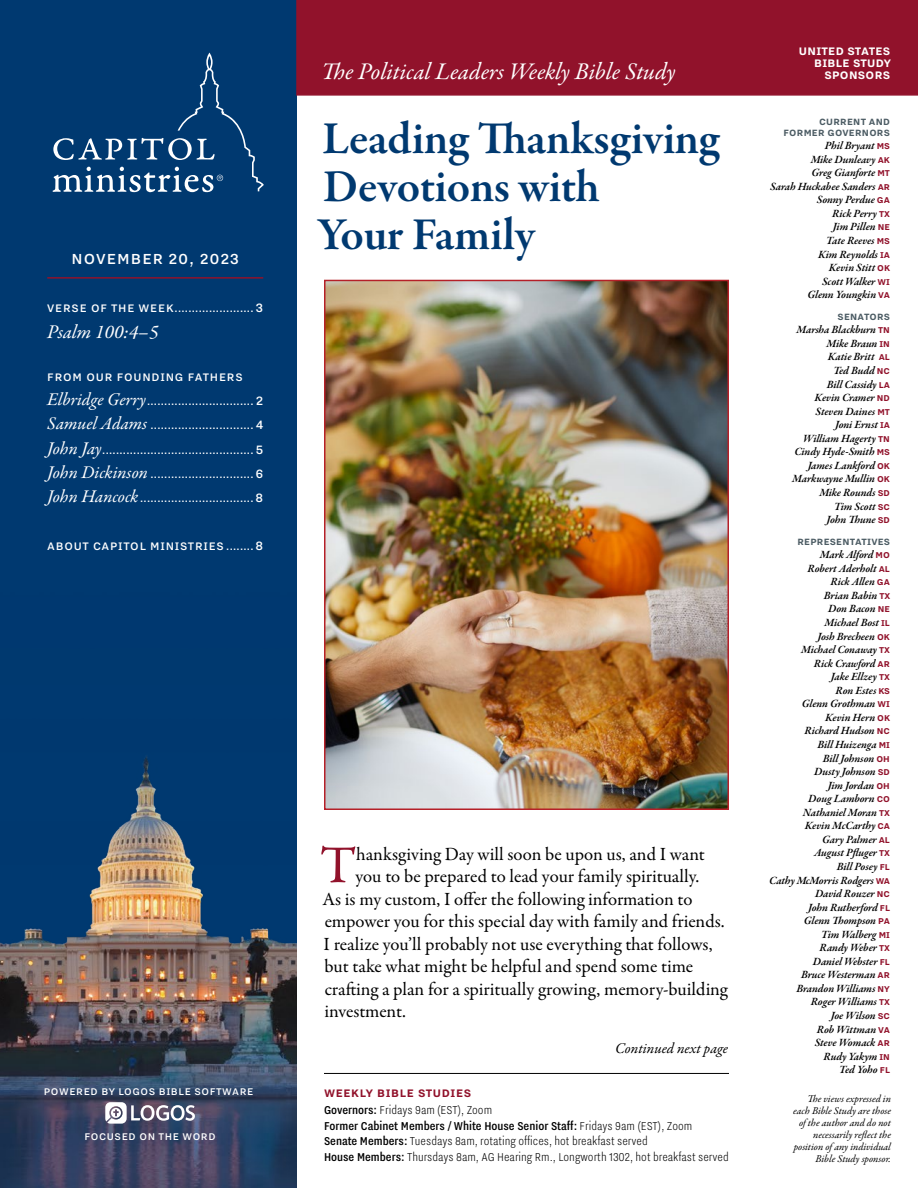
<style>
.page{position:relative;width:918px;height:1188px;background:#fff}
.page>*{position:absolute;margin:0;border:0;box-sizing:border-box;transform-origin:0 0}
.Preamble_Dropcap{font:53.4px "Garamond Premr Pro";color:#91122b}
.Headline{font:600 46.5px/48px "Garamond Premr Pro";letter-spacing:-.005em;color:#003970}
.t1{font:italic 24px "Garamond Premr Pro";letter-spacing:-.005em;color:#fff}
.Entry{font:italic 19.5px "Garamond Premr Pro";color:#fff}
.Preamble_Dropcap-2{font:18.75px "Garamond Premr Pro";color:#000}
.Subhead{font:500 18px "Nitti Grotesk";letter-spacing:.06em;color:#fff}
.t2{font:italic 15px "Garamond Premr Pro";letter-spacing:-.005em;color:#000}
.t3{font:300 14.1px/15.8px "Nitti Grotesk Cond";color:#000}
.Entry_Founding_Father{font:500 13.5px "Nitti Grotesk Cond";color:#fff}
.Subhead-2{font:500 13.5px "Nitti Grotesk";letter-spacing:.06em;color:#fff}
.Subhead-3{font:500 13.5px "Nitti Grotesk Cond";color:#fff}
.t4{font:700 13.5px/12px "Nitti Grotesk";letter-spacing:.025em;color:#fff;text-align:right}
.t5{font:700 13.5px "Nitti Grotesk";letter-spacing:.05em;color:#91122b}
.t6{font:500 12px "Nitti Grotesk";letter-spacing:.05em;color:#fff}
.t7{font:italic 600 11.25px/13.5px "Garamond Premr Pro";letter-spacing:-.01em;color:#000;text-align:right}
.t8{font:700 11.25px/11.1px "Nitti Grotesk";letter-spacing:.025em;color:#4c5c64;text-align:right}
.t9{font:italic 10.5px/12px "Garamond Premr Pro";color:#000;text-align:right}
.s1{font-family:"Nitti Grotesk"}
.s2{font-family:"Nitti Grotesk";font-size:15px}
.s3{font-family:"Garamond Premr Pro";font-weight:400;font-style:italic;font-size:18px}
.s4{font-family:"Nitti Grotesk Cond"}
.s5{font-size:15px}
.s6{font-weight:500}
.s7{font-family:"Nitti Grotesk";font-weight:700;font-style:normal;font-size:10.5px;color:#91122b}
</style>
<div class="page">
<div style="left:0;top:0;width:297px;height:1188px;background:#003970"></div>
<img style="left:0;top:190px;width:297px;height:998px">
<div style="left:296px;top:0;width:622px;height:96px;background:#91122b;border:2px solid #91122b"></div>
<svg style="left:53px;top:53px;width:211px;height:139px"></svg>
<svg style="left:105px;top:1102px;width:90px;height:22px;background:#8c8d9e"></svg>
<hr style="left:324px;top:1073px;width:405px;height:1px;background:#000">
<hr style="left:47px;top:277px;width:216px;height:2px;background:#91122b">
<img style="left:327px;top:283px;width:399px;height:524px">
<div style="left:324px;top:280px;width:405px;height:530px;border:2px solid #b52028"></div>
<p class="Subhead" style="left:71px;top:249px;width:169px">NOVEMBER 20, 2023</p>
<p class="Subhead-3" style="left:47px;top:301px;width:218px"><span class="s1">VERSE OF THE WEEK</span>....................... <span class="s2">3</span></p>
<p class="Entry" style="left:47px;top:319px;width:113px">Psalm 100:4–5</p>
<p class="Subhead-2" style="left:47px;top:370px;width:197px">FROM OUR FOUNDING FATHERS</p>
<p class="Entry_Founding_Father" style="left:47px;top:394px;width:218px"><span class="s3">Elbridge Gerry</span>............................... <span class="s2">2</span></p>
<p class="Entry_Founding_Father" style="left:47px;top:418px;width:218px"><span class="s3">Samuel Adams</span> .............................. <span class="s2">4</span></p>
<p class="Entry_Founding_Father" style="left:47px;top:442px;width:218px"><span class="s3">John Jay</span>............................................ <span class="s2">5</span></p>
<p class="Entry_Founding_Father" style="left:47px;top:467px;width:218px"><span class="s3">John Dickinson</span> ..............................<span class="s2">6</span></p>
<p class="Entry_Founding_Father" style="left:47px;top:491px;width:218px"><span class="s3">John Hancock</span>................................. <span class="s2">8</span></p>
<p class="Subhead-2" style="left:47px;top:539px;width:218px">ABOUT CAPITOL MINISTRIES <span class="s4">........</span><span class="s5">8</span></p>
<p class="t6" style="left:44px;top:1085px;width:211px">POWERED BY LOGOS BIBLE SOFTWARE</p>
<p class="t6" style="left:85px;top:1130px;width:133px">FOCUSED ON THE WORD</p>
<h3 class="t1" style="left:321px;top:56px;width:356px">The Political Leaders Weekly Bible Study</h3>
<p class="Headline" style="left:317px;top:116px;width:404px">Leading Thanksgiving<br>Devotions with<br>Your Family</p>
<p class="Preamble_Dropcap" style="left:320px;top:833px;width:37px">T</p>
<p class="Preamble_Dropcap-2" style="left:356px;top:842px;width:350px">hanksgiving Day will soon be upon us, and I want</p>
<p class="Preamble_Dropcap-2" style="left:355px;top:865px;width:345px">you to be prepared to lead your family spiritually.</p>
<p class="Preamble_Dropcap-2" style="left:322px;top:887px;width:372px">As is my custom, I offer the following information to</p>
<p class="Preamble_Dropcap-2" style="left:325px;top:910px;width:401px">empower you for this special day with family and friends.</p>
<p class="Preamble_Dropcap-2" style="left:324px;top:932px;width:390px">I realize you’ll probably not use everything that follows,</p>
<p class="Preamble_Dropcap-2" style="left:325px;top:955px;width:370px">but take what might be helpful and spend some time</p>
<p class="Preamble_Dropcap-2" style="left:325px;top:977px;width:404px">crafting a plan for a spiritually growing, memory-building</p>
<p class="Preamble_Dropcap-2" style="left:324px;top:1000px;width:83px">investment.</p>
<h3 class="t2" style="left:615px;top:1039px;width:114px">Continued next page</h3>
<p class="t5" style="left:324px;top:1085px;width:149px">WEEKLY BIBLE STUDIES</p>
<p class="t3" style="left:324px;top:1102px;width:406px"><span class="s6">Governors:</span> Fridays 9am (EST), Zoom<br><span class="s6">Former Cabinet Members / White House Senior Staff:</span> Fridays 9am (EST), Zoom <span class="s6">Senate Members:</span> Tuesdays 8am, rotating offices, hot breakfast served<br><span class="s6">House Members:</span> Thursdays 8am, AG Hearing Rm., Longworth 1302, hot breakfast served</p>
<p class="t4" style="left:799px;top:45px;width:94px">UNITED STATES<br>BIBLE STUDY<br>SPONSORS</p>
<p class="t8" style="left:784px;top:115px;width:108px">CURRENT AND<br>FORMER GOVERNORS</p>
<p class="t7" style="left:770px;top:140px;width:121px">Phil Bryant <span class="s7">MS<br></span>Mike Dunleavy <span class="s7">AK<br></span>Greg Gianforte <span class="s7">MT<br></span>Sarah Huckabee Sanders <span class="s7">AR<br></span>Sonny Perdue <span class="s7">GA<br></span>Rick Perry <span class="s7">TX<br></span>Jim Pillen <span class="s7">NE<br></span>Tate Reeves <span class="s7">MS<br></span>Kim Reynolds <span class="s7">IA<br></span>Kevin Stitt <span class="s7">OK<br></span>Scott Walker <span class="s7">WI<br></span>Glenn Youngkin <span class="s7">VA</span></p>
<p class="t8" style="left:838px;top:311px;width:54px">SENATORS</p>
<p class="t7" style="left:792px;top:324px;width:99px">Marsha Blackburn <span class="s7">TN<br></span>Mike Braun <span class="s7">IN<br></span>Katie Britt <span class="s7">AL<br></span>Ted Budd <span class="s7">NC<br></span>Bill Cassidy <span class="s7">LA<br></span>Kevin Cramer <span class="s7">ND<br></span>Steven Daines <span class="s7">MT<br></span>Joni Ernst <span class="s7">IA<br></span>William Hagerty <span class="s7">TN<br></span>Cindy Hyde-Smith <span class="s7">MS<br></span>James Lankford <span class="s7">OK<br></span>Markwayne Mullin <span class="s7">OK<br></span>Mike Rounds <span class="s7">SD<br></span>Tim Scott <span class="s7">SC<br></span>John Thune <span class="s7">SD</span></p>
<p class="t8" style="left:797px;top:536px;width:94px">REPRESENTATIVES</p>
<p class="t7" style="left:769px;top:549px;width:122px">Mark Alford <span class="s7">MO<br></span>Robert Aderholt <span class="s7">AL<br></span>Rick Allen <span class="s7">GA<br></span>Brian Babin <span class="s7">TX<br></span>Don Bacon <span class="s7">NE<br></span>Michael Bost <span class="s7">IL<br></span>Josh Brecheen <span class="s7">OK<br></span>Michael Conaway <span class="s7">TX<br></span>Rick Crawford <span class="s7">AR<br></span>Jake Ellzey <span class="s7">TX<br></span>Ron Estes <span class="s7">KS<br></span>Glenn Grothman <span class="s7">WI<br></span>Kevin Hern <span class="s7">OK<br></span>Richard Hudson <span class="s7">NC<br></span>Bill Huizenga <span class="s7">MI<br></span>Bill Johnson <span class="s7">OH<br></span>Dusty Johnson <span class="s7">SD<br></span>Jim Jordan <span class="s7">OH<br></span>Doug Lamborn <span class="s7">CO<br></span>Nathaniel Moran <span class="s7">TX<br></span>Kevin McCarthy <span class="s7">CA<br></span>Gary Palmer <span class="s7">AL<br></span>August Pfluger <span class="s7">TX<br></span>Bill Posey <span class="s7">FL<br></span>Cathy McMorris Rodgers <span class="s7">WA<br></span>David Rouzer <span class="s7">NC<br></span>John Rutherford <span class="s7">FL<br></span>Glenn Thompson <span class="s7">PA<br></span>Tim Walberg <span class="s7">MI<br></span>Randy Weber <span class="s7">TX<br></span>Daniel Webster <span class="s7">FL<br></span>Bruce Westerman <span class="s7">AR<br></span>Brandon Williams <span class="s7">NY<br></span>Roger Williams <span class="s7">TX<br></span>Joe Wilson <span class="s7">SC<br></span>Rob Wittman <span class="s7">VA<br></span>Steve Womack <span class="s7">AR<br></span>Rudy Yakym <span class="s7">IN<br></span>Ted Yoho <span class="s7">FL</span></p>
<p class="t9" style="left:793px;top:1093px;width:99px">The views expressed in each Bible Study are those of the author and do not necessarily reflect the position of any individual<br>Bible Study sponsor.</p>
</div>
